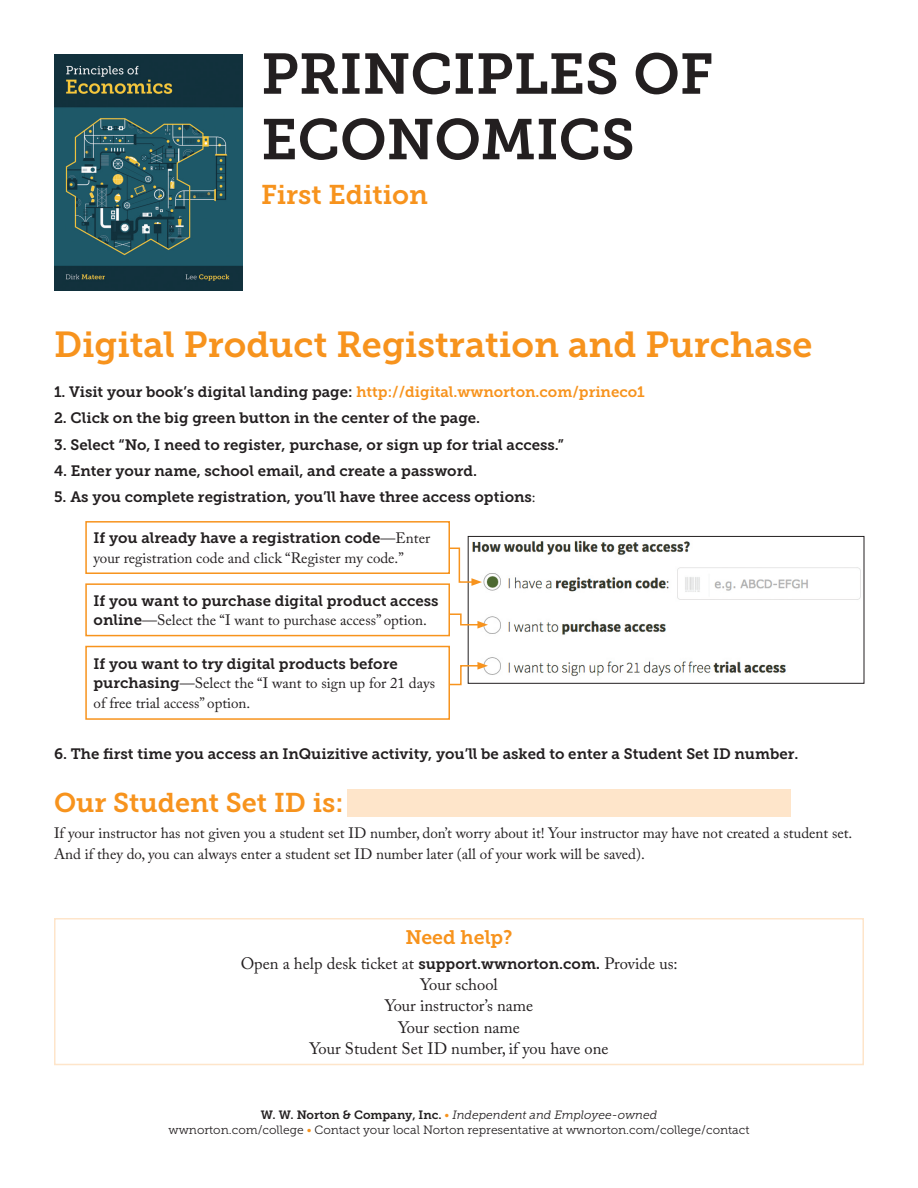
<style>
.page{position:relative;width:918px;height:1188px;background:#fff}
.page>*{position:absolute;margin:0;border:0;box-sizing:border-box;transform-origin:0 0}
.t1{font:57px/65.6px "Museo Slab 700";color:#231f20}
.t2{font:36px "Museo Slab 700";color:#f7931d}
.t3{font:27px "Museo Slab 700";color:#f7931d}
.t4{font:19.5px "Museo Slab 700";color:#f7931d}
.t5{font:16.5px/21.3px "Adobe Caslon Pro";color:#231f20;text-align:center}
.t6{font:15px "Museo Slab 700";color:#231f20}
.t7{font:15px/21px "Adobe Caslon Pro";color:#231f20}
.t8{font:12px/15px "Museo Slab 300";color:#231f20;text-align:center}
.s1{color:#f7931d}
.s2{font-family:"Adobe Caslon Pro"}
.s3{font-family:"Museo Slab 700"}
.s4{font-family:"Museo Slab 700";font-size:15px}
.s5{font-style:italic}
</style>
<div class="page">
<img style="left:54px;top:54px;width:189px;height:236px">
<img style="left:472px;top:540px;width:389px;height:136px">
<div style="left:468px;top:536px;width:396px;height:148px;border:1px solid #231f20"></div>
<div style="left:347px;top:789px;width:444px;height:27px;background:#fee5ca"></div>
<div style="left:54px;top:918px;width:810px;height:147px;border:2px solid #fee5ca"></div>
<div style="left:85px;top:521px;width:365px;height:53px;border:2px solid #f7931d"></div>
<svg style="left:448px;top:547px;width:34px;height:39px"></svg>
<div style="left:85px;top:583px;width:365px;height:53px;border:2px solid #f7931d"></div>
<div style="left:85px;top:646px;width:365px;height:74px;border:2px solid #f7931d"></div>
<svg style="left:448px;top:662px;width:40px;height:24px"></svg>
<svg style="left:448px;top:613px;width:40px;height:16px"></svg>
<h1 class="t1" style="left:261px;top:42px;width:454px">PRINCIPLES OF<br>ECONOMICS</h1>
<h3 class="t3" style="left:261px;top:180px;width:168px">First Edition</h3>
<h2 class="t2" style="left:54px;top:325px;width:760px">Digital Product Registration and Purchase</h2>
<p class="t6" style="left:54px;top:384px;width:592px">1. Visit your book’s digital landing page: <span class="s1">http://digital.wwnorton.com/prineco1</span></p>
<p class="t6" style="left:54px;top:410px;width:428px">2. Click on the big green button in the center of the page.</p>
<p class="t6" style="left:54px;top:436px;width:511px">3. Select “No, I need to register, purchase, or sign up for trial access.”</p>
<p class="t6" style="left:54px;top:462px;width:425px">4. Enter your name, school email, and create a password.</p>
<p class="t6" style="left:54px;top:489px;width:483px">5. As you complete registration, you’ll have three access options<span class="s2">:</span></p>
<p class="t6" style="left:94px;top:530px;width:338px">If you already have a registration code<span class="s2">—Enter</span></p>
<p class="t7" style="left:94px;top:547px;width:312px">your registration code and click “Register my code.”</p>
<p class="t6" style="left:94px;top:592px;width:347px">If you want to purchase digital product access</p>
<p class="t7" style="left:94px;top:610px;width:335px"><span class="s3">online</span>—Select the “I want to purchase access” option.</p>
<p class="t6" style="left:94px;top:655px;width:306px">If you want to try digital products before</p>
<p class="t7" style="left:94px;top:673px;width:343px;line-height:19.5px"><span class="s3">purchasing</span>—Select the “I want to sign up for 21 days of free trial access” option.</p>
<p class="t6" style="left:54px;top:746px;width:746px">6. The first time you access an InQuizitive activity, you’ll be asked to enter a Student Set ID number.</p>
<h3 class="t3" style="left:54px;top:787px;width:291px">Our Student Set ID is:</h3>
<p class="t7" style="left:54px;top:823px;width:800px">If your instructor has not given you a student set ID number, don’t worry about it! Your instructor may have not created a student set.<br>And if they do, you can always enter a student set ID number later (all of your work will be saved).</p>
<h3 class="t4" style="left:405px;top:926px;width:109px">Need help?</h3>
<p class="t5" style="left:241px;top:952px;width:439px">Open a help desk ticket at <span class="s4">support.wwnorton.com</span><span class="s3">.</span> Provide us:<br>Your school<br>Your instructor’s name<br>Your section name<br>Your Student Set ID number, if you have one</p>
<p class="t8" style="left:169px;top:1107px;width:582px"><span class="s3">W. W. Norton &amp; Company, Inc.</span> <span class="s1">•</span> <span class="s5">Independent and Employee-owned<br></span>wwnorton.com/college <span class="s1">•</span> Contact your local Norton representative at wwnorton.com/college/contact</p>
</div>
